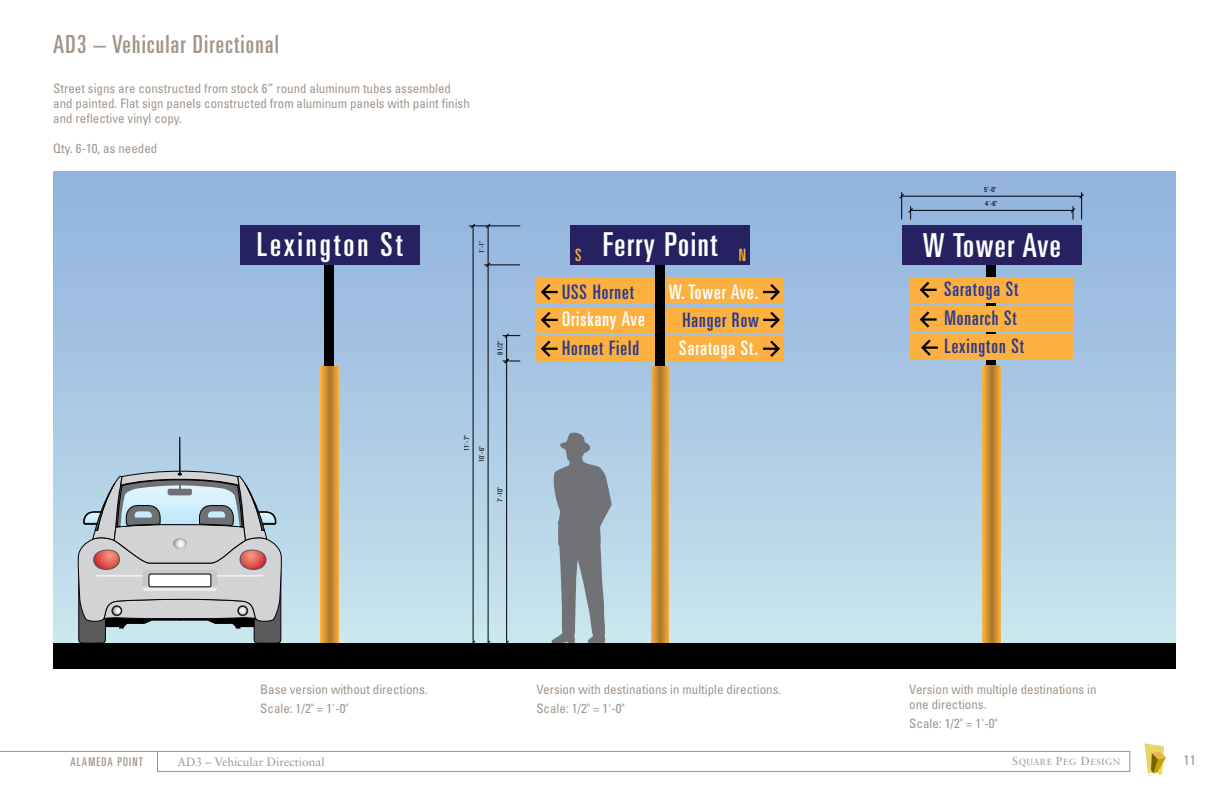
<style>
.page{position:relative;width:1224px;height:792px;background:#fff}
.page>*{position:absolute;margin:0;border:0;box-sizing:border-box;transform-origin:0 0}
.t1{font:ultra-condensed 33px "Univers";letter-spacing:.05em;color:#fff}
.t2{font:ultra-condensed 33px "Univers";letter-spacing:.09em;color:#fff}
.t3{font:ultra-condensed 25px "Univers";letter-spacing:.05em;color:#a2958a}
.t4{font:ultra-condensed 20px/28.5px "Univers";letter-spacing:.05em;color:#2b3990}
.t5{font:ultra-condensed 20px "Univers";letter-spacing:.05em;color:#fff}
.t6{font:ultra-condensed 17px "Univers";color:#fbb040}
.t7{font:condensed 14px "Univers";color:#a2958a}
.t8{font:condensed 13px/15px "Univers";color:#a2958a}
.t9{font:12px "Sabon";color:#a2958a}
.t10{font:ultra-condensed 12px "Univers";letter-spacing:.1em;color:#a2958a}
.t11{font:9px "Sabon";letter-spacing:.065em;color:#a2958a}
.t12{font:condensed 7px "Univers";color:#000}
.s1{font-size:11.6px}
</style>
<div class="page">
<div style="left:53px;top:172px;width:1123px;height:471px;background:linear-gradient(to bottom,#8fb0dc,#c8e5ed)"></div>
<div style="left:79px;top:568px;width:26px;height:75px;background:#5a5b5d;border-radius:3px"></div>
<div style="left:79px;top:568px;width:27px;height:75px;border:1px solid #000;border-radius:3px"></div>
<div style="left:254px;top:568px;width:27px;height:75px;background:#5a5b5d;border-radius:3px"></div>
<div style="left:254px;top:568px;width:27px;height:75px;border:1px solid #000;border-radius:3px"></div>
<hr style="left:179px;top:437px;width:2px;height:37px;background:#000">
<svg style="left:78px;top:469px;width:204px;height:160px;background:#b2b8bd"></svg>
<div style="left:987px;top:241px;width:9px;height:402px;background:#000"></div>
<svg style="left:983px;top:365px;width:17px;height:278px;background:#ce9133"></svg>
<div style="left:902px;top:226px;width:180px;height:39px;background:#262262"></div>
<div style="left:536px;top:278px;width:123px;height:26px;background:#fbb040"></div>
<div style="left:536px;top:307px;width:126px;height:25px;background:#fbb040"></div>
<div style="left:658px;top:307px;width:125px;height:25px;background:#fbb040"></div>
<div style="left:536px;top:336px;width:123px;height:25px;background:#fbb040"></div>
<div style="left:661px;top:278px;width:123px;height:26px;background:#fbb040"></div>
<div style="left:661px;top:336px;width:123px;height:25px;background:#fbb040"></div>
<div style="left:655px;top:243px;width:10px;height:400px;background:#000"></div>
<svg style="left:651px;top:367px;width:17px;height:276px;background:#ce9133"></svg>
<div style="left:325px;top:243px;width:9px;height:400px;background:#000"></div>
<svg style="left:321px;top:367px;width:17px;height:276px;background:#ce9133"></svg>
<div style="left:240px;top:226px;width:180px;height:39px;background:#262262"></div>
<div style="left:570px;top:226px;width:180px;height:39px;background:#262262"></div>
<svg style="left:541px;top:284px;width:17px;height:16px"></svg>
<svg style="left:541px;top:312px;width:17px;height:16px"></svg>
<svg style="left:541px;top:341px;width:17px;height:16px"></svg>
<svg style="left:763px;top:284px;width:17px;height:16px"></svg>
<svg style="left:763px;top:312px;width:17px;height:16px"></svg>
<svg style="left:763px;top:341px;width:17px;height:16px"></svg>
<div style="left:911px;top:277px;width:162px;height:25px;background:#fbb040"></div>
<div style="left:911px;top:306px;width:162px;height:25px;background:#fbb040"></div>
<div style="left:911px;top:335px;width:162px;height:25px;background:#fbb040"></div>
<svg style="left:920px;top:311px;width:17px;height:17px"></svg>
<svg style="left:920px;top:282px;width:17px;height:16px"></svg>
<svg style="left:921px;top:339px;width:17px;height:17px"></svg>
<svg style="left:551px;top:433px;width:61px;height:210px;background:#8f9ba3"></svg>
<div style="left:53px;top:643px;width:1123px;height:26px;background:#000"></div>
<svg style="left:0;top:751px;width:1130px;height:21px"></svg>
<svg style="left:1144px;top:743px;width:22px;height:33px"></svg>
<hr style="left:506px;top:361px;width:1px;height:282px;background:#000">
<svg style="left:504px;top:640px;width:5px;height:3px"></svg>
<hr style="left:484px;top:265px;width:36px;height:1px;background:#000">
<hr style="left:488px;top:265px;width:1px;height:378px;background:#000">
<svg style="left:485px;top:262px;width:6px;height:6px"></svg>
<svg style="left:485px;top:640px;width:6px;height:3px"></svg>
<hr style="left:469px;top:226px;width:51px;height:1px;background:#000">
<hr style="left:473px;top:226px;width:1px;height:417px;background:#000">
<svg style="left:470px;top:223px;width:6px;height:6px"></svg>
<svg style="left:470px;top:640px;width:6px;height:3px"></svg>
<hr style="left:911px;top:210px;width:162px;height:1px;background:#000">
<hr style="left:902px;top:196px;width:180px;height:1px;background:#000">
<svg style="left:899px;top:192px;width:14px;height:28px"></svg>
<svg style="left:1070px;top:192px;width:14px;height:28px"></svg>
<svg style="left:503px;top:333px;width:17px;height:31px"></svg>
<hr style="left:488px;top:226px;width:1px;height:39px;background:#000">
<svg style="left:485px;top:223px;width:6px;height:6px"></svg>
<h2 class="t3" style="left:53px;top:30px;width:227px">AD3 – Vehicular Directional</h2>
<p class="t8" style="left:53px;top:81px;width:418px">Street signs are constructed from stock 6” round aluminum tubes assembled and painted. Flat sign panels constructed from aluminum panels with paint finish and reflective vinyl copy.</p>
<p class="t8" style="left:53px;top:141px;width:106px">Qty. 6-10, as needed</p>
<h1 class="t2" style="left:257px;top:225px;width:147px">Lexington St</h1>
<h1 class="t1" style="left:603px;top:225px;width:116px">Ferry Point</h1>
<p class="t12" style="left:477px;top:253px;width:14px;rotate:-90deg">1'-1"</p>
<h3 class="t6" style="left:575px;top:245px;width:8px">S</h3>
<h3 class="t6" style="left:739px;top:245px;width:9px">N</h3>
<p class="t12" style="left:496px;top:355px;width:16px;rotate:-90deg">8 1/2"</p>
<p class="t12" style="left:462px;top:451px;width:17px;rotate:-90deg">11'-7"</p>
<p class="t12" style="left:477px;top:462px;width:17px;rotate:-90deg">10'-6"</p>
<p class="t12" style="left:496px;top:502px;width:17px;rotate:-90deg">7'-10"</p>
<h3 class="t4" style="left:562px;top:277px;width:73px">USS Hornet</h3>
<h3 class="t5" style="left:562px;top:308px;width:84px">Oriskany Ave</h3>
<h3 class="t4" style="left:562px;top:334px;width:79px">Hornet Field</h3>
<h3 class="t5" style="left:669px;top:280px;width:91px">W. Tower Ave.</h3>
<h3 class="t4" style="left:682px;top:305px;width:78px">Hanger Row</h3>
<h3 class="t5" style="left:679px;top:337px;width:80px">Saratoga St.</h3>
<p class="t12" style="left:984px;top:185px;width:14px">5'-0"</p>
<p class="t12" style="left:985px;top:199px;width:14px">4'-6"</p>
<h1 class="t1" style="left:923px;top:226px;width:139px">W Tower Ave</h1>
<h3 class="t4" style="left:944px;top:274px;width:76px">Saratoga St</h3>
<h3 class="t4" style="left:944px;top:303px;width:81px">Monarch St<br>Lexington St</h3>
<p class="t8" style="left:260px;top:679px;width:169px;line-height:19px">Base version without directions.<br>Scale: 1/2" = 1'-0"</p>
<p class="t8" style="left:536px;top:679px;width:247px;line-height:19px">Version with destinations in multiple directions.<br>Scale: 1/2" = 1'-0"</p>
<p class="t8" style="left:909px;top:681px;width:189px">Version with multiple destinations in one directions.</p>
<p class="t8" style="left:909px;top:715px;width:90px">Scale: 1/2" = 1'-0"</p>
<p class="t10" style="left:70px;top:755px;width:74px">ALAMEDA POINT</p>
<p class="t9" style="left:178px;top:755px;width:149px">AD3 – Vehicular Directional</p>
<p class="t11" style="left:1012px;top:756px;width:109px"><span class="s1">S</span>QUARE <span class="s1">P</span>EG <span class="s1">D</span>ESIGN</p>
<p class="t7" style="left:1184px;top:751px;width:14px">11</p>
</div>
